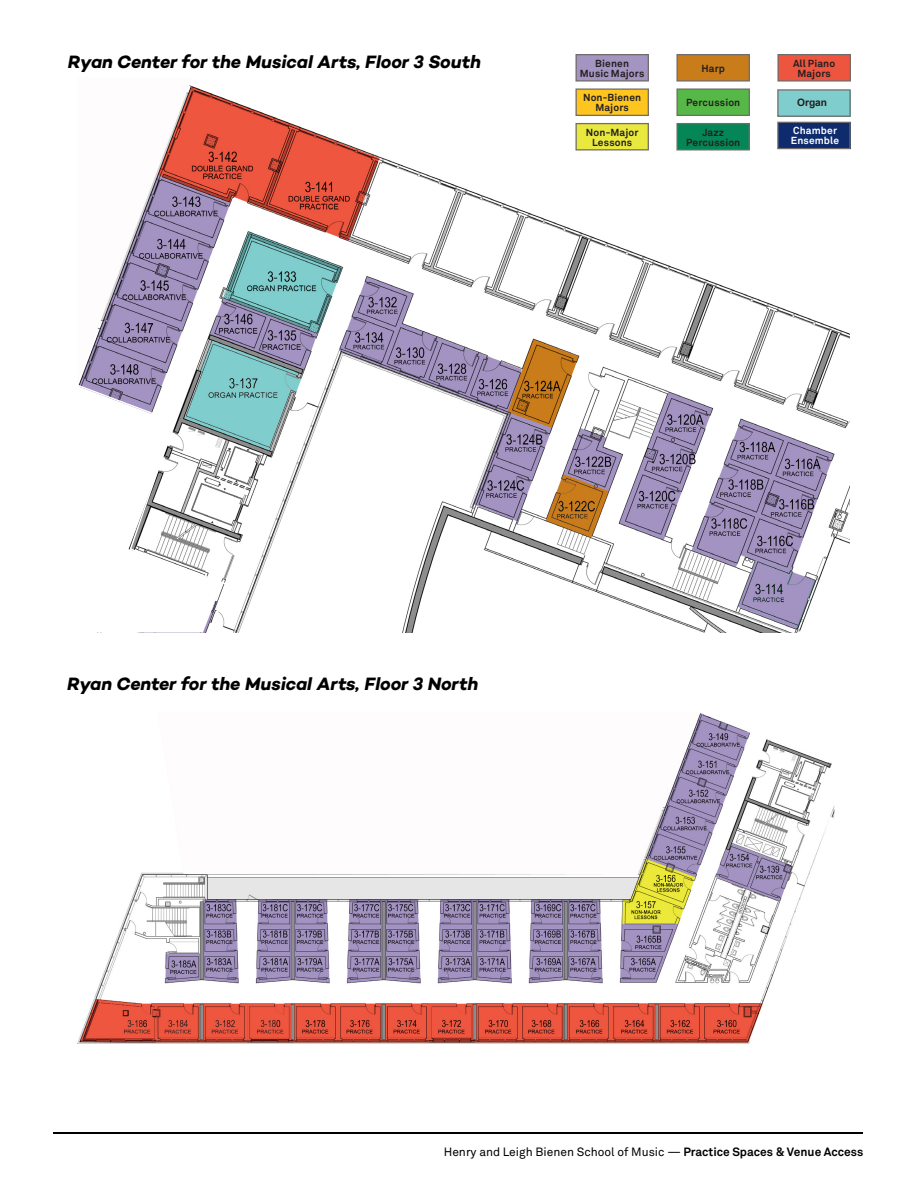
<style>
.page{position:relative;width:918px;height:1188px;background:#fff}
.page>*{position:absolute;margin:0;border:0;box-sizing:border-box;transform-origin:0 0}
.t1{font:italic 700 18px "Campton";letter-spacing:-.005em;color:#000}
.t2{font:12px "Akkurat Pro";color:#000}
.t3{font:700 10.2px/10.2px "Akkurat Pro";letter-spacing:.015em;color:#231f20;text-align:center}
.t4{font:700 10.2px/10.2px "Akkurat Pro";letter-spacing:.015em;color:#fff}
.t5{font:700 10.2px "Arial";letter-spacing:-.005em;color:#231f20}
.s1{font-weight:700}
</style>
<div class="page">
<hr style="left:53px;top:1133px;width:810px;height:1px;background:#000">
<img style="left:78px;top:713px;width:757px;height:331px">
<svg style="left:769px;top:854px;width:66px;height:190px"></svg>
<img style="left:79px;top:85px;width:770px;height:547px">
<svg style="left:78px;top:384px;width:151px;height:249px"></svg>
<svg style="left:575px;top:54px;width:74px;height:28px;background:#9e91b7"></svg>
<svg style="left:575px;top:88px;width:74px;height:28px;background:#ecbb2d"></svg>
<svg style="left:575px;top:123px;width:74px;height:27px;background:#dcda44"></svg>
<svg style="left:676px;top:88px;width:74px;height:28px;background:#5db14f"></svg>
<svg style="left:676px;top:54px;width:74px;height:28px;background:#bf7c28"></svg>
<svg style="left:676px;top:123px;width:74px;height:27px;background:#118359"></svg>
<svg style="left:777px;top:54px;width:74px;height:28px;background:#df5b48"></svg>
<svg style="left:777px;top:89px;width:74px;height:60px;background:#5a869f"></svg>
<h1 class="t1" style="left:68px;top:51px;width:415px">Ryan Center for the Musical Arts, Floor 3 South</h1>
<p class="t3" style="left:580px;top:58px;width:66px">Bienen<br>Music Majors</p>
<p class="t3" style="left:583px;top:92px;width:60px">Non-Bienen<br>Majors</p>
<p class="t3" style="left:586px;top:127px;width:54px">Non-Major<br>Lessons</p>
<p class="t3" style="left:701px;top:63px;width:25px">Harp</p>
<p class="t3" style="left:686px;top:97px;width:56px">Percussion</p>
<p class="t3" style="left:686px;top:127px;width:56px">Jazz<br>Percussion</p>
<p class="t3" style="left:793px;top:58px;width:44px">All Piano<br>Majors</p>
<p class="t5" style="left:797px;top:95px;width:31px">Organ</p>
<p class="t4" style="left:791px;top:125px;width:50px">Chamber<br>Ensemble</p>
<h1 class="t1" style="left:67px;top:673px;width:413px">Ryan Center for the Musical Arts, Floor 3 North</h1>
<p class="t2" style="left:444px;top:1145px;width:421px">Henry and Leigh Bienen School of Music — <span class="s1">Practice Spaces &amp; Venue Access</span></p>
</div>
